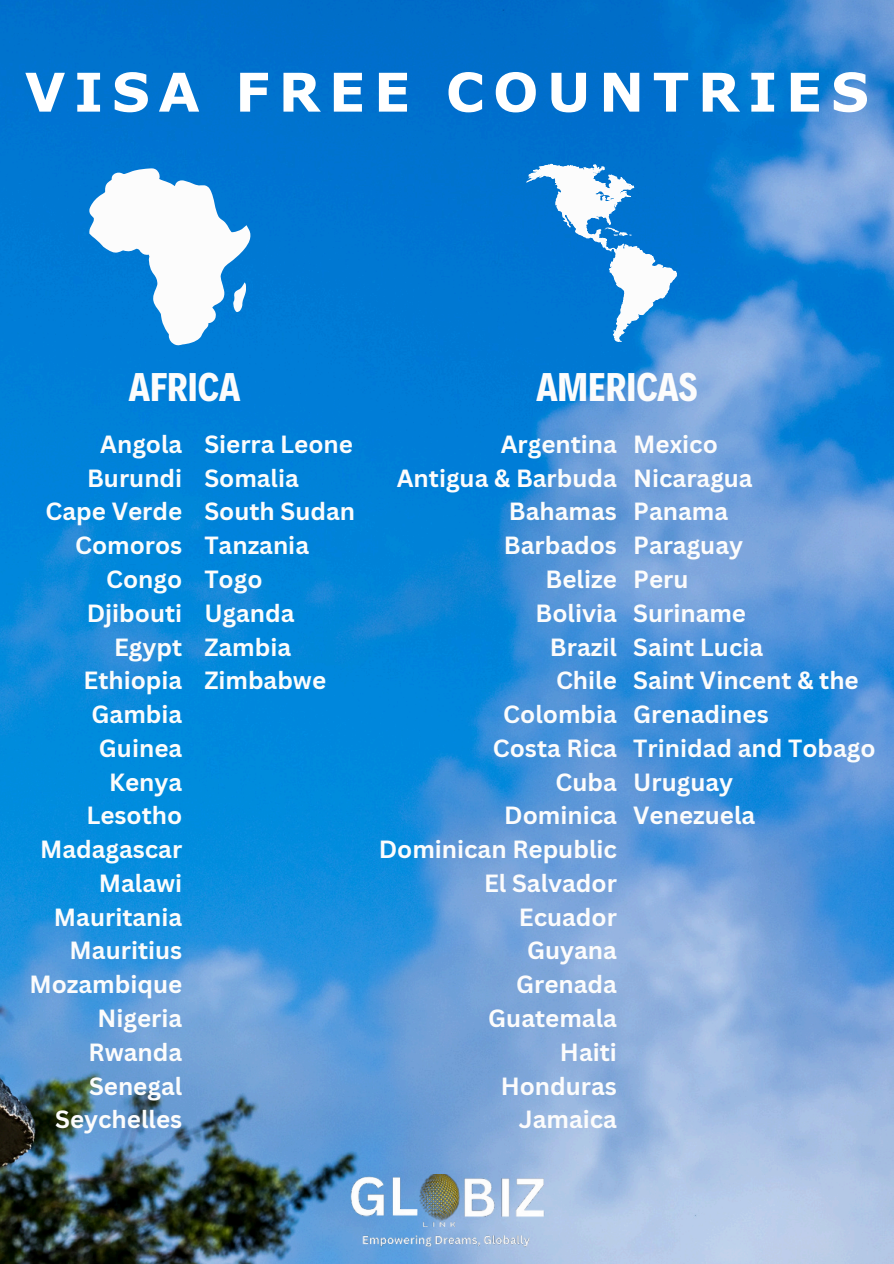
<style>
.page{position:relative;width:894px;height:1264px;background:#fff}
.page>*{position:absolute;margin:0;border:0;box-sizing:border-box;transform-origin:0 0}
.t1{font:700 53.4px "Verdana Pro";letter-spacing:.16em;color:#fff}
.t2{font:700 40.5px "Decalotype";color:#fcfcfc}
.t3{font:700 24.15px "Canva Sans";color:#fcfcfc}
</style>
<div class="page">
<img style="left:0;top:0;width:893px;height:1263px">
<img style="left:346px;top:1174px;width:201px;height:75px">
<svg style="left:89px;top:168px;width:161px;height:178px"></svg>
<svg style="left:525px;top:164px;width:151px;height:177px"></svg>
<p class="t1" style="left:25px;top:58px;width:845px">VISA FREE COUNTRIES</p>
<p class="t2" style="left:129px;top:360px;width:113px">AFRICA</p>
<p class="t2" style="left:536px;top:360px;width:163px">AMERICAS</p>
<p class="t3" style="left:100px;top:427px;width:83px">Angola</p>
<h2 class="t3" style="left:87px;top:461px;width:97px">Burundi</h2>
<h2 class="t3" style="left:45px;top:494px;width:138px">Cape Verde</h2>
<p class="t3" style="left:75px;top:528px;width:109px">Comoros</p>
<p class="t3" style="left:106px;top:562px;width:78px">Congo</p>
<p class="t3" style="left:87px;top:596px;width:97px">Djibouti</p>
<p class="t3" style="left:114px;top:629px;width:70px">Egypt</p>
<p class="t3" style="left:83px;top:663px;width:100px">Ethiopia</p>
<p class="t3" style="left:92px;top:697px;width:92px">Gambia</p>
<p class="t3" style="left:99px;top:731px;width:85px">Guinea</p>
<p class="t3" style="left:109px;top:764px;width:75px">Kenya</p>
<p class="t3" style="left:86px;top:798px;width:97px">Lesotho</p>
<p class="t3" style="left:40px;top:832px;width:144px">Madagascar</p>
<p class="t3" style="left:99px;top:866px;width:85px">Malawi</p>
<p class="t3" style="left:54px;top:899px;width:130px">Mauritania</p>
<p class="t3" style="left:70px;top:933px;width:114px">Mauritius</p>
<p class="t3" style="left:29px;top:967px;width:154px">Mozambique</p>
<p class="t3" style="left:98px;top:1001px;width:86px">Nigeria</p>
<p class="t3" style="left:89px;top:1034px;width:95px">Rwanda</p>
<p class="t3" style="left:89px;top:1068px;width:95px">Senegal</p>
<p class="t3" style="left:55px;top:1102px;width:128px">Seychelles</p>
<p class="t3" style="left:204px;top:427px;width:150px">Sierra Leone</p>
<p class="t3" style="left:204px;top:461px;width:96px">Somalia</p>
<p class="t3" style="left:204px;top:494px;width:152px">South Sudan</p>
<p class="t3" style="left:204px;top:528px;width:106px">Tanzania</p>
<p class="t3" style="left:204px;top:562px;width:60px">Togo</p>
<p class="t3" style="left:204px;top:596px;width:92px">Uganda</p>
<p class="t3" style="left:204px;top:629px;width:88px">Zambia</p>
<p class="t3" style="left:204px;top:663px;width:123px">Zimbabwe</p>
<p class="t3" style="left:500px;top:427px;width:118px">Argentina</p>
<p class="t3" style="left:396px;top:461px;width:221px">Antigua &amp; Barbuda</p>
<p class="t3" style="left:509px;top:494px;width:109px">Bahamas</p>
<p class="t3" style="left:503px;top:528px;width:114px">Barbados</p>
<p class="t3" style="left:545px;top:562px;width:73px">Belize</p>
<p class="t3" style="left:535px;top:596px;width:83px">Bolivia</p>
<p class="t3" style="left:549px;top:629px;width:68px">Brazil</p>
<p class="t3" style="left:556px;top:663px;width:62px">Chile</p>
<p class="t3" style="left:503px;top:697px;width:115px">Colombia</p>
<p class="t3" style="left:492px;top:731px;width:125px">Costa Rica</p>
<p class="t3" style="left:555px;top:764px;width:63px">Cuba</p>
<p class="t3" style="left:504px;top:798px;width:114px">Dominica</p>
<p class="t3" style="left:378px;top:832px;width:240px">Dominican Republic</p>
<p class="t3" style="left:484px;top:866px;width:134px">El Salvador</p>
<p class="t3" style="left:518px;top:899px;width:100px">Ecuador</p>
<p class="t3" style="left:527px;top:933px;width:91px">Guyana</p>
<p class="t3" style="left:516px;top:967px;width:102px">Grenada</p>
<p class="t3" style="left:488px;top:1001px;width:130px">Guatemala</p>
<p class="t3" style="left:559px;top:1034px;width:58px">Haiti</p>
<p class="t3" style="left:500px;top:1068px;width:118px">Honduras</p>
<p class="t3" style="left:518px;top:1102px;width:100px">Jamaica</p>
<p class="t3" style="left:633px;top:427px;width:86px">Mexico</p>
<p class="t3" style="left:633px;top:461px;width:121px">Nicaragua</p>
<p class="t3" style="left:633px;top:494px;width:96px">Panama</p>
<p class="t3" style="left:633px;top:528px;width:111px">Paraguay</p>
<p class="t3" style="left:633px;top:562px;width:57px">Peru</p>
<p class="t3" style="left:633px;top:596px;width:114px">Suriname</p>
<p class="t3" style="left:633px;top:629px;width:131px">Saint Lucia</p>
<p class="t3" style="left:633px;top:663px;width:227px">Saint Vincent &amp; the</p>
<p class="t3" style="left:633px;top:697px;width:137px">Grenadines</p>
<p class="t3" style="left:633px;top:731px;width:244px">Trinidad and Tobago</p>
<p class="t3" style="left:633px;top:764px;width:101px">Uruguay</p>
<p class="t3" style="left:633px;top:798px;width:124px">Venezuela</p>
</div>
